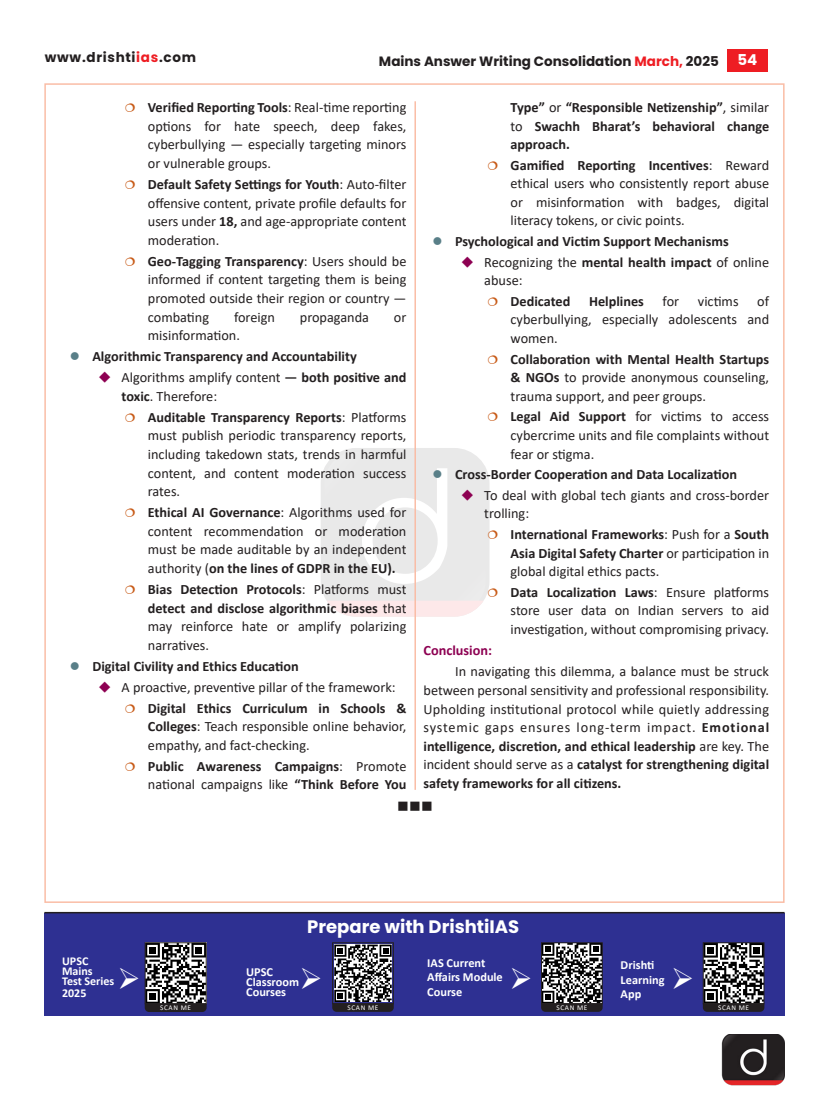
<style>
.page{position:relative;width:830px;height:1106px;background:#fff}
.page>*{position:absolute;margin:0;border:0;box-sizing:border-box;transform-origin:0 0}
.t1{font:700 18px "Poppins";color:#fff}
.Questions{font:15.75px "Wingdings";color:#231f20}
.Body_Text{font:14.25px/18.6px "Calibri";color:#231f20;text-align:justify}
.t2{font:700 14.25px/18.5px "Calibri";color:#231f20;text-align:justify}
.Heading_2{font:700 14.25px "Calibri";color:#8d0052}
.t3{font:700 13.5px "Poppins";color:#231f20}
.t4{font:700 13.5px "Poppins";letter-spacing:.05em;color:#231f20}
.t5{font:700 12.3px/14.1px "Calibri";color:#fff}
.t6{font:700 12px/9.9px "Calibri";color:#fff}
.t7{font:7.2px "Calibri";letter-spacing:.09em;color:#fff}
.s1{color:#ee1d23}
.s2{font-size:15px;color:#fff}
.s3{font-weight:700}
.s4{font-weight:400}
</style>
<div class="page">
<div style="left:320px;top:448px;width:169px;height:168px;background:#e9e9e9;border-radius:35px"></div>
<img style="left:721px;top:1034px;width:63px;height:51px">
<div style="left:44px;top:913px;width:740px;height:103px;background:#2e3092"></div>
<svg style="left:145px;top:942px;width:61px;height:70px;background:#6a6a6a"></svg>
<div style="left:332px;top:942px;width:61px;height:62px;border:1px solid #231f20"></div>
<svg style="left:332px;top:944px;width:61px;height:67px;background:#6d6c71"></svg>
<svg style="left:541px;top:943px;width:61px;height:68px;background:#6b6a6a"></svg>
<hr style="left:44px;top:912px;width:740px;height:1px;background:#231f20">
<svg style="left:702px;top:943px;width:62px;height:68px;background:#6e6d6f"></svg>
<div style="left:726px;top:50px;width:41px;height:22px;background:#ee1d23"></div>
<hr style="left:414px;top:101px;width:2px;height:689px;background:#fabda6">
<svg style="left:326px;top:468px;width:164px;height:148px"></svg>
<p class="t4" style="left:45px;top:49px;width:152px">www.drishti<span class="s1">ias</span>.com</p>
<p class="t3" style="left:379px;top:54px;width:380px">Mains Answer Writing Consolidation <span class="s1">March,</span> 2025 <span class="s2">54</span></p>
<p class="Body_Text" style="left:148px;top:98px;width:260px"><span class="s3">Verified Reporting Tools</span>: Real-time reporting options for hate speech, deep fakes, cyberbullying — especially targeting minors or vulnerable groups.</p>
<p class="Body_Text" style="left:148px;top:174px;width:260px"><span class="s3">Default Safety Settings for Youth</span>: Auto-filter offensive content, private profile defaults for users under <span class="s3">18,</span> and age-appropriate content moderation.</p>
<p class="Body_Text" style="left:148px;top:251px;width:260px"><span class="s3">Geo-Tagging Transparency</span>: Users should be informed if content targeting them is being promoted outside their region or country — combating</p>
<p class="t2" style="left:510px;top:98px;width:260px">Type” <span class="s4">or</span> “Responsible Netizenship”<span class="s4">, similar to</span> Swachh Bharat’s behavioral change approach.</p>
<p class="Body_Text" style="left:510px;top:155px;width:260px"><span class="s3">Gamified Reporting Incentives</span>: Reward ethical users who consistently report abuse or misinformation with badges, digital literacy tokens, or civic points.</p>
<p class="t2" style="left:455px;top:232px;width:275px">Psychological and Victim Support Mechanisms</p>
<p class="Body_Text" style="left:484px;top:252px;width:286px">Recognizing the <span class="s3">mental health impact</span> of online abuse:</p>
<p class="t2" style="left:510px;top:292px;width:61px">Dedicated</p>
<p class="t2" style="left:588px;top:292px;width:56px">Helplines</p>
<p class="Body_Text" style="left:662px;top:291px;width:18px">for</p>
<p class="Body_Text" style="left:697px;top:291px;width:42px">victims</p>
<p class="Body_Text" style="left:510px;top:291px;width:260px;text-indent:246px">of cyberbullying, especially adolescents and women.</p>
<p class="Body_Text" style="left:510px;top:349px;width:260px"><span class="s3">Collaboration with Mental Health Startups &amp; NGOs</span> to provide anonymous counseling, trauma support, and peer groups.</p>
<p class="Body_Text" style="left:510px;top:407px;width:260px"><span class="s3">Legal Aid Support</span> for victims to access cybercrime units and file complaints without fear or stigma.</p>
<p class="t2" style="left:455px;top:465px;width:283px">Cross-Border Cooperation and Data Localization</p>
<p class="Body_Text" style="left:484px;top:485px;width:286px">To deal with global tech giants and cross-border trolling:</p>
<p class="t2" style="left:510px;top:525px;width:260px">International Frameworks<span class="s4">: Push for a</span> South Asia Digital Safety Charter <span class="s4">or participation in global digital ethics pacts.</span></p>
<p class="Body_Text" style="left:510px;top:582px;width:260px"><span class="s3">Data Localization Laws</span>: Ensure platforms store user data on Indian servers to aid investigation, without compromising privacy.</p>
<p class="Heading_2" style="left:423px;top:640px;width:70px">Conclusion:</p>
<p class="Body_Text" style="left:423px;top:662px;width:347px;text-indent:32px">In navigating this dilemma, a balance must be struck between personal sensitivity and professional responsibility.<br>Upholding institutional protocol while quietly addressing systemic gaps ensures long-term impact. <span class="s3">Emotional intelligence, discretion, and ethical leadership</span> are key. The incident should serve as a <span class="s3">catalyst for strengthening digital safety frameworks for all citizens.</span></p>
<p class="Questions" style="left:397px;top:797px;width:37px">■■■</p>
<p class="Body_Text" style="left:234px;top:307px;width:42px">foreign</p>
<p class="Body_Text" style="left:300px;top:307px;width:71px">propaganda</p>
<p class="Body_Text" style="left:394px;top:307px;width:14px">or</p>
<p class="Body_Text" style="left:148px;top:326px;width:94px">misinformation.</p>
<p class="t2" style="left:92px;top:347px;width:266px">Algorithmic Transparency and Accountability</p>
<p class="Body_Text" style="left:122px;top:368px;width:286px">Algorithms amplify content <span class="s3">— both positive and toxic</span>. Therefore:</p>
<p class="Body_Text" style="left:148px;top:407px;width:260px"><span class="s3">Auditable Transparency Reports</span>: Platforms must publish periodic transparency reports, including takedown stats, trends in harmful content, and content moderation success rates.</p>
<p class="Body_Text" style="left:148px;top:503px;width:260px"><span class="s3">Ethical AI Governance</span>: Algorithms used for content recommendation or moderation must be made auditable by an independent authority (<span class="s3">on the lines of GDPR in the EU).</span></p>
<p class="Body_Text" style="left:148px;top:579px;width:260px"><span class="s3">Bias Detection Protocols</span>: Platforms must <span class="s3">detect and disclose algorithmic biases</span> that may reinforce hate or amplify polarizing narratives.</p>
<p class="t2" style="left:92px;top:656px;width:208px">Digital Civility and Ethics Education</p>
<p class="Body_Text" style="left:122px;top:677px;width:275px">A proactive, preventive pillar of the framework:</p>
<p class="Body_Text" style="left:148px;top:698px;width:260px"><span class="s3">Digital Ethics Curriculum in Schools &amp; Colleges</span>: Teach responsible online behavior, empathy, and fact-checking.</p>
<p class="t2" style="left:148px;top:756px;width:260px">Public Awareness Campaigns<span class="s4">: Promote national campaigns like</span> “Think Before You</p>
<p class="t6" style="left:62px;top:956px;width:54px">UPSC<br>Mains<br>Test Series</p>
<p class="t6" style="left:62px;top:987px;width:26px">2025</p>
<p class="t7" style="left:160px;top:1002px;width:32px">SCAN ME</p>
<p class="t5" style="left:246px;top:966px;width:54px;line-height:9.9px">UPSC<br>Classroom<br>Courses</p>
<p class="t1" style="left:307px;top:916px;width:213px">Prepare with DrishtiIAS</p>
<p class="t7" style="left:347px;top:1002px;width:32px">SCAN ME</p>
<p class="t5" style="left:427px;top:955px;width:77px">IAS Current<br>Affairs Module<br>Course</p>
<p class="t7" style="left:556px;top:1002px;width:32px">SCAN ME</p>
<p class="t5" style="left:620px;top:958px;width:45px">Drishti<br>Learning<br>App</p>
<p class="t7" style="left:717px;top:1002px;width:32px">SCAN ME</p>
</div>
